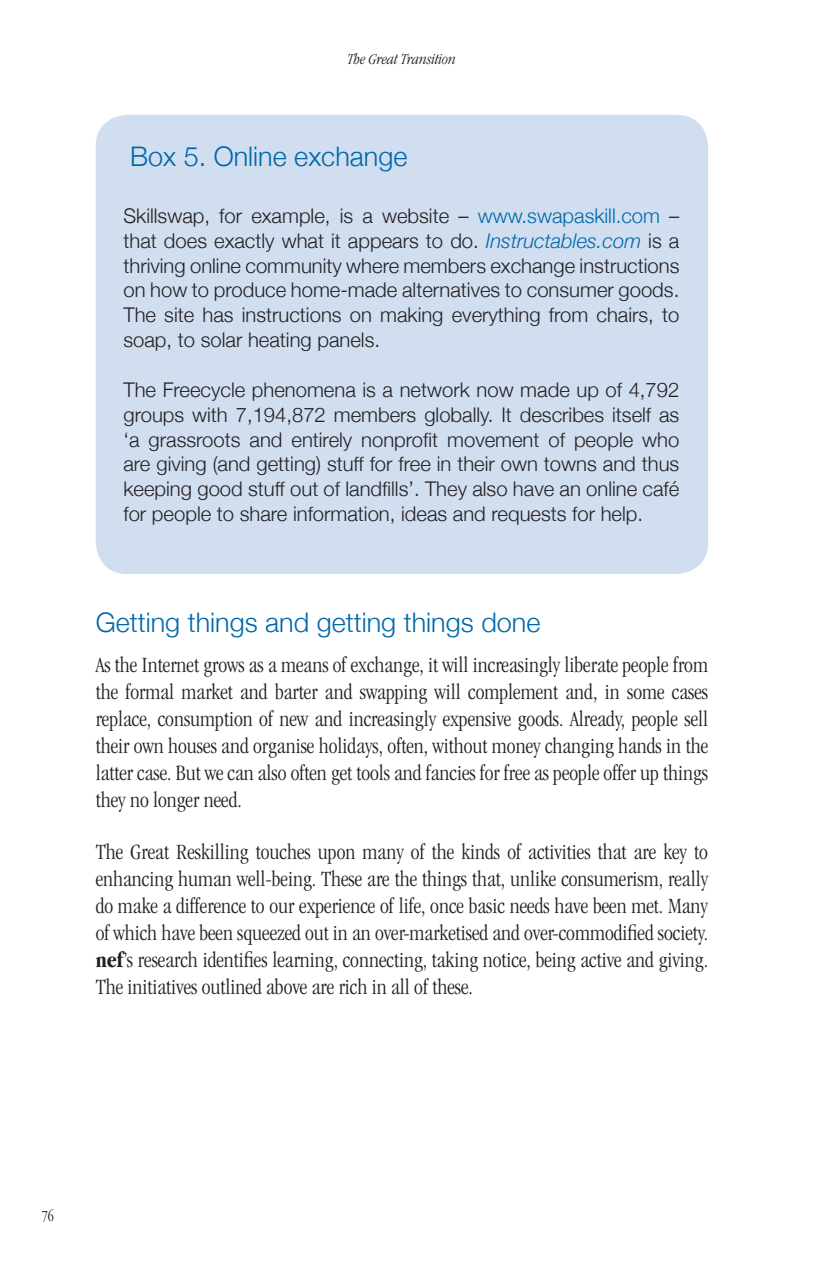
<style>
.page{position:relative;width:823px;height:1263px;background:#fff}
.page>*{position:absolute;margin:0;border:0;box-sizing:border-box;transform-origin:0 0}
.Cross_head_1{font:300 27px "Helvetica Neue";color:#0068a9}
.Box_header{font:300 27px "Helvetica Neue";color:#0068a9}
.t1{font:300 condensed 22.5px/27px "Garamond";color:#231f20;text-align:justify}
.Box_text{font:300 20.25px/24.8px "Helvetica Neue";color:#231f20;text-align:justify}
.t2{font:italic 300 condensed 15.75px "Garamond";color:#231f20}
.t3{font:300 condensed 15.75px "Garamond";color:#231f20}
.s1{color:#0068a9}
.s2{font-style:italic;color:#0068a9}
.s3{font-weight:700}
</style>
<div class="page">
<div style="left:96px;top:115px;width:612px;height:459px;background:#d0deef;border-radius:32px"></div>
<p class="t2" style="left:348px;top:50px;width:110px">The Great Transition</p>
<p class="Box_header" style="left:130px;top:140px;width:279px">Box 5. Online exchange</p>
<p class="Box_text" style="left:123px;top:203px;width:557px">Skillswap, for example, is a website – <span class="s1">www.swapaskill.com</span> – that does exactly what it appears to do. <span class="s2">Instructables.com</span> is a thriving online community where members exchange instructions on how to produce home-made alternatives to consumer goods.<br>The site has instructions on making everything from chairs, to soap, to solar heating panels.</p>
<p class="Box_text" style="left:123px;top:377px;width:557px">The Freecycle phenomena is a network now made up of 4,792 groups with 7,194,872 members globally. It describes itself as ‘a grassroots and entirely nonprofit movement of people who are giving (and getting) stuff for free in their own towns and thus keeping good stuff out of landfills’. They also have an online café for people to share information, ideas and requests for help.</p>
<p class="Cross_head_1" style="left:96px;top:606px;width:446px">Getting things and getting things done</p>
<p class="t1" style="left:96px;top:651px;width:614px">As the Internet grows as a means of exchange, it will increasingly liberate people from the formal market and barter and swapping will complement and, in some cases replace, consumption of new and increasingly expensive goods. Already, people sell their own houses and organise holidays, often, without money changing hands in the latter case. But we can also often get tools and fancies for free as people offer up things they no longer need.</p>
<p class="t1" style="left:96px;top:839px;width:614px">The Great Reskilling touches upon many of the kinds of activities that are key to enhancing human well-being. These are the things that, unlike consumerism, really do make a difference to our experience of life, once basic needs have been met. Many of which have been squeezed out in an over-marketised and over-commodified society. <span class="s3">nef</span>’s research identifies learning, connecting, taking notice, being active and giving.<br>The initiatives outlined above are rich in all of these.</p>
<p class="t3" style="left:42px;top:1208px;width:14px">76</p>
</div>
